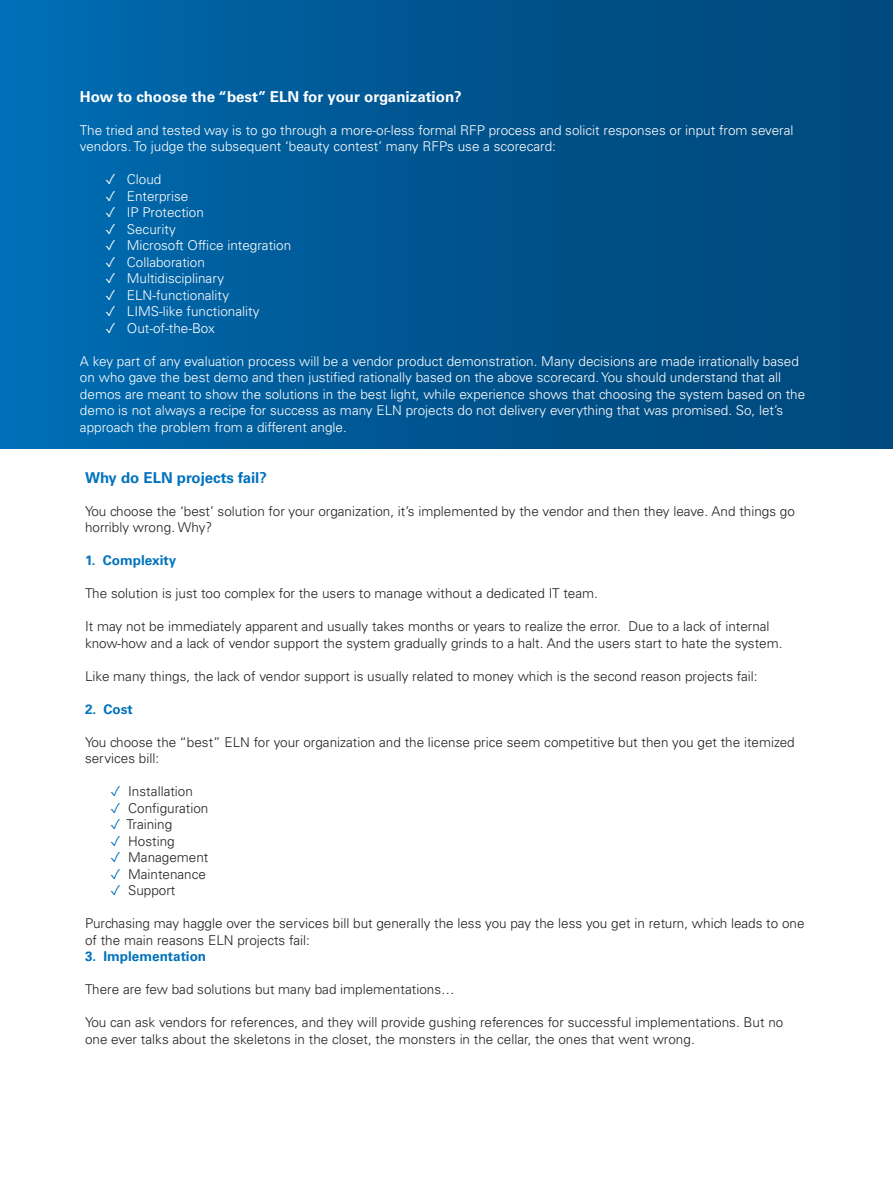
<style>
.page{position:relative;width:893px;height:1187px;background:#fff}
.page>*{position:absolute;margin:0;border:0;box-sizing:border-box;transform-origin:0 0}
.Sub-headline{font:700 15px "Univers LT Std";color:#fff}
.t1{font:700 15px "Univers LT Std";color:#0072bc}
.t2{font:300 13.5px/16.5px "Univers LT Std";color:#231f20}
.t3{font:300 13.5px/16.5px "Univers LT Std";color:#fff}
.t4{font:700 13.5px "Univers LT Std";color:#0072bc}
.s1{color:#0072bc}
</style>
<div class="page">
<div style="left:0;top:0;width:893px;height:448px;background:linear-gradient(to right,#006bb0,#004476)"></div>
<p class="Sub-headline" style="left:80px;top:87px;width:383px">How to choose the “best” ELN for your organization?</p>
<p class="t3" style="left:80px;top:122px;width:715px">The tried and tested way is to go through a more-or-less formal RFP process and solicit responses or input from several vendors. To judge the subsequent ‘beauty contest’ many RFPs use a scorecard:</p>
<p class="t3" style="left:105px;top:171px;width:57px">✓ Cloud</p>
<p class="t3" style="left:105px;top:188px;width:84px">✓ Enterprise</p>
<p class="t3" style="left:105px;top:204px;width:100px">✓ IP Protection</p>
<p class="t3" style="left:105px;top:221px;width:72px">✓ Security</p>
<p class="t3" style="left:105px;top:237px;width:187px">✓ Microsoft Office integration</p>
<p class="t3" style="left:105px;top:254px;width:101px">✓ Collaboration</p>
<p class="t3" style="left:105px;top:270px;width:120px">✓ Multidisciplinary</p>
<p class="t3" style="left:105px;top:287px;width:125px">✓ ELN-functionality</p>
<p class="t3" style="left:105px;top:303px;width:156px">✓ LIMS-like functionality</p>
<p class="t3" style="left:105px;top:320px;width:111px">✓ Out-of-the-Box</p>
<p class="t3" style="left:80px;top:353px;width:727px">A key part of any evaluation process will be a vendor product demonstration. Many decisions are made irrationally based on who gave the best demo and then justified rationally based on the above scorecard. You should understand that all demos are meant to show the solutions in the best light, while experience shows that choosing the system based on the demo is not always a recipe for success as many ELN projects do not delivery everything that was promised. So, let’s approach the problem from a different angle.</p>
<p class="t1" style="left:85px;top:468px;width:183px">Why do ELN projects fail?</p>
<p class="t2" style="left:85px;top:502px;width:711px">You choose the ‘best’ solution for your organization, it’s implemented by the vendor and then they leave. And things go horribly wrong. Why?</p>
<p class="t4" style="left:85px;top:552px;width:93px">1. Complexity</p>
<p class="t2" style="left:85px;top:585px;width:514px">The solution is just too complex for the users to manage without a dedicated IT team.</p>
<p class="t2" style="left:85px;top:618px;width:699px">It may not be immediately apparent and usually takes months or years to realize the error. Due to a lack of internal know-how and a lack of vendor support the system gradually grinds to a halt. And the users start to hate the system.</p>
<p class="t2" style="left:85px;top:667px;width:674px">Like many things, the lack of vendor support is usually related to money which is the second reason projects fail:</p>
<p class="t4" style="left:85px;top:701px;width:49px">2. Cost</p>
<p class="t2" style="left:85px;top:733px;width:711px">You choose the “best” ELN for your organization and the license price seem competitive but then you get the itemized services bill:</p>
<p class="t2" style="left:111px;top:783px;width:84px"><span class="s1">✓</span> Installation</p>
<p class="t2" style="left:111px;top:799px;width:99px"><span class="s1">✓</span> Configuration</p>
<p class="t2" style="left:111px;top:816px;width:63px"><span class="s1">✓</span> Training</p>
<p class="t2" style="left:111px;top:832px;width:66px"><span class="s1">✓</span> Hosting</p>
<p class="t2" style="left:111px;top:849px;width:99px"><span class="s1">✓</span> Management</p>
<p class="t2" style="left:111px;top:865px;width:97px"><span class="s1">✓</span> Maintenance</p>
<p class="t2" style="left:111px;top:882px;width:66px"><span class="s1">✓</span> Support</p>
<p class="t2" style="left:85px;top:915px;width:721px">Purchasing may haggle over the services bill but generally the less you pay the less you get in return, which leads to one of the main reasons ELN projects fail:</p>
<p class="t4" style="left:85px;top:948px;width:123px">3. Implementation</p>
<p class="t2" style="left:85px;top:981px;width:371px">There are few bad solutions but many bad implementations…</p>
<p class="t2" style="left:85px;top:1014px;width:700px">You can ask vendors for references, and they will provide gushing references for successful implementations. But no one ever talks about the skeletons in the closet, the monsters in the cellar, the ones that went wrong.</p>
</div>
